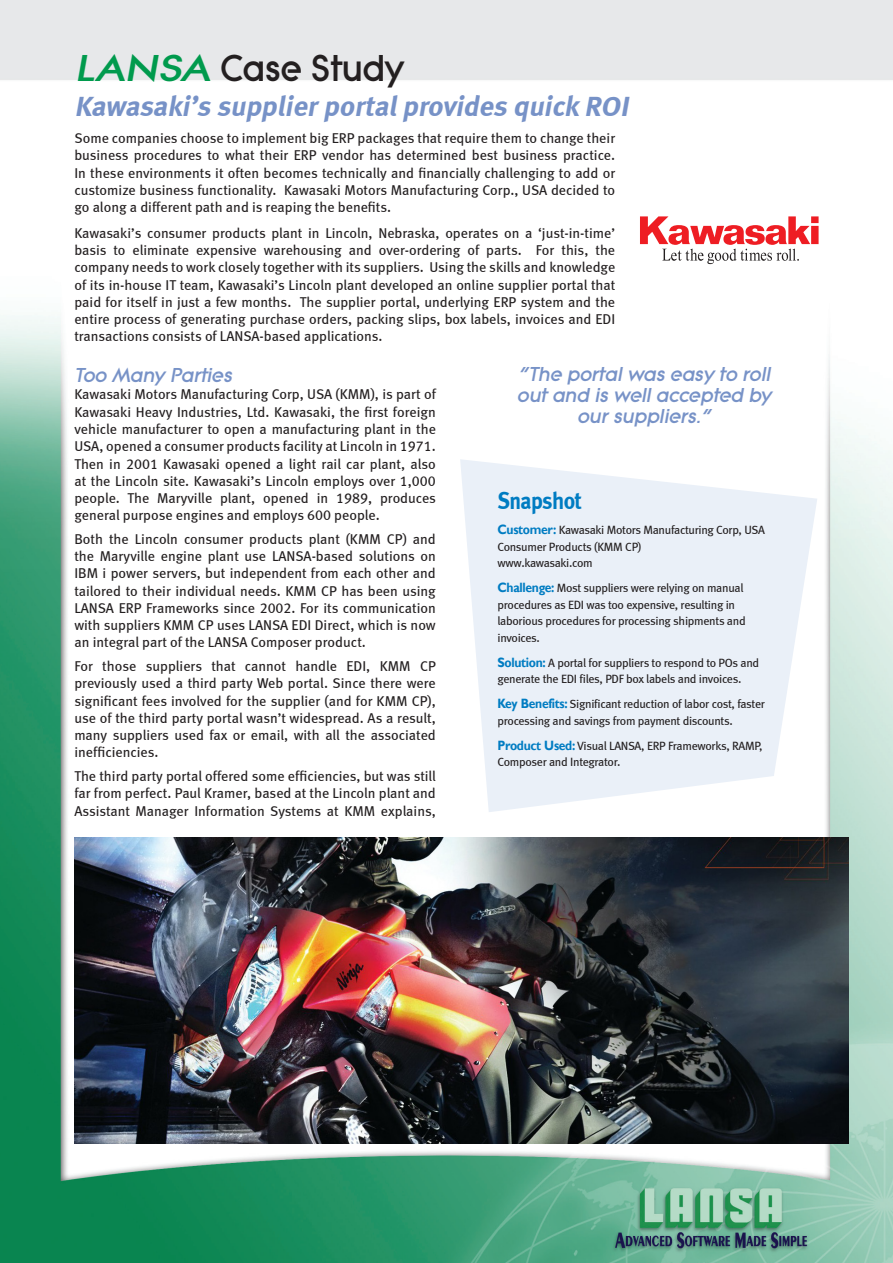
<style>
.page{position:relative;width:893px;height:1263px;background:#fff}
.page>*{position:absolute;margin:0;border:0;box-sizing:border-box;transform-origin:0 0}
.t1{font:800 39px "Litera EF";color:#231f20;scale:.96 1}
.t2{font:italic 28.5px "Meta Bold LF";color:#7792c7}
.t3{font:24px "Meta Bold LF";letter-spacing:-.025em;color:#007cc2;scale:.9 1}
.t4{font:italic 800 21px/21px "Litera EF";color:#7792c7;text-align:center}
.t5{font:14.25px/17.2px "Meta Book LF";color:#231f20;text-align:justify}
.t6{font:12px/16.5px "Meta Book LF";letter-spacing:-.025em;color:#231f20}
.s1{font-style:italic;color:#009a4d}
.s2{font-family:"Gill Sans";font-weight:700;font-size:13.5px;color:#007cc2}
</style>
<div class="page">
<img style="left:0;top:0;width:893px;height:1263px">
<svg style="left:460px;top:459px;width:357px;height:353px;fill:#eaf0f8"></svg>
<svg style="left:640px;top:216px;width:179px;height:48px"></svg>
<img style="left:74px;top:838px;width:774px;height:305px">
<h1 class="t1" style="left:74px;top:46px;width:345px"><span class="s1">LANSA</span> Case Study</h1>
<h2 class="t2" style="left:74px;top:89px;width:561px">Kawasaki’s supplierportalprovides quick ROI</h2>
<p class="t5" style="left:74px;top:129px;width:542px">Some companies choose to implement big ERP packages that require them to change their business procedures to what their ERP vendor has determined best business practice.<br>In these environments it often becomes technically and financially challenging to add or customize business functionality. Kawasaki Motors Manufacturing Corp., USA decided to go along a different path and is reaping the benefits.</p>
<p class="t5" style="left:74px;top:224px;width:542px">Kawasaki’s consumer products plant in Lincoln, Nebraska, operates on a ‘just-in-time’ basis to eliminate expensive warehousing and over-ordering of parts. For this, the company needs to work closely together with its suppliers. Using the skills and knowledge of its in-house IT team, Kawasaki’s Lincoln plant developed an online supplier portal that paid for itself in just a few months. The supplier portal, underlying ERP system and the entire process of generating purchase orders, packing slips, box labels, invoices and EDI transactions consists of LANSA-based applications.</p>
<h3 class="t4" style="left:74px;top:365px;width:163px">Too Many Parties</h3>
<p class="t5" style="left:74px;top:386px;width:363px">Kawasaki Motors Manufacturing Corp, USA (KMM), is part of Kawasaki Heavy Industries, Ltd. Kawasaki, the first foreign vehicle manufacturer to open a manufacturing plant in the USA, opened a consumer products facility at Lincoln in 1971.<br>Then in 2001 Kawasaki opened a light rail car plant, also at the Lincoln site. Kawasaki’s Lincoln employs over 1,000 people. The Maryville plant, opened in 1989, produces general purpose engines and employs 600 people.</p>
<p class="t5" style="left:74px;top:530px;width:363px">Both the Lincoln consumer products plant (KMM CP) and the Maryville engine plant use LANSA-based solutions on IBM i power servers, but independent from each other and tailored to their individual needs. KMM CP has been using LANSA ERP Frameworks since 2002. For its communication with suppliers KMM CP uses LANSA EDI Direct, which is now an integral part of the LANSA Composer product.</p>
<p class="t5" style="left:74px;top:657px;width:363px">For those suppliers that cannot handle EDI, KMM CP previously used a third party Web portal. Since there were significant fees involved for the supplier (and for KMM CP), use of the third party portal wasn’t widespread. As a result, many suppliers used fax or email, with all the associated inefficiencies.</p>
<p class="t5" style="left:74px;top:767px;width:363px">The third party portal offered some efficiencies, but was still far from perfect. Paul Kramer, based at the Lincoln plant and Assistant Manager Information Systems at KMM explains,</p>
<h3 class="t4" style="left:517px;top:364px;width:259px">“The portalwas easy to roll outand is wellaccepted by oursuppliers.”</h3>
<h3 class="t3" style="left:497px;top:486px;width:95px">Snapshot</h3>
<p class="t6" style="left:497px;top:521px;width:269px"><span class="s2">Customer:</span> Kawasaki Motors Manufacturing Corp, USA<br>Consumer Products (KMM CP)<br>www.kawasaki.com</p>
<p class="t6" style="left:497px;top:579px;width:250px"><span class="s2">Challenge:</span> Most suppliers were relying on manual procedures as EDI was too expensive, resulting in laborious procedures for processing shipments and invoices.</p>
<p class="t6" style="left:497px;top:654px;width:263px"><span class="s2">Solution:</span> A portal for suppliers to respond to POs and generate the EDI files, PDF box labels and invoices.</p>
<p class="t6" style="left:497px;top:695px;width:269px"><span class="s2">Key Benefits:</span> Significant reduction of labor cost, faster processing and savings from payment discounts.</p>
<p class="t6" style="left:497px;top:737px;width:267px"><span class="s2">Product Used:</span> Visual LANSA, ERP Frameworks, RAMP,<br>Composer and Integrator.</p>
</div>
